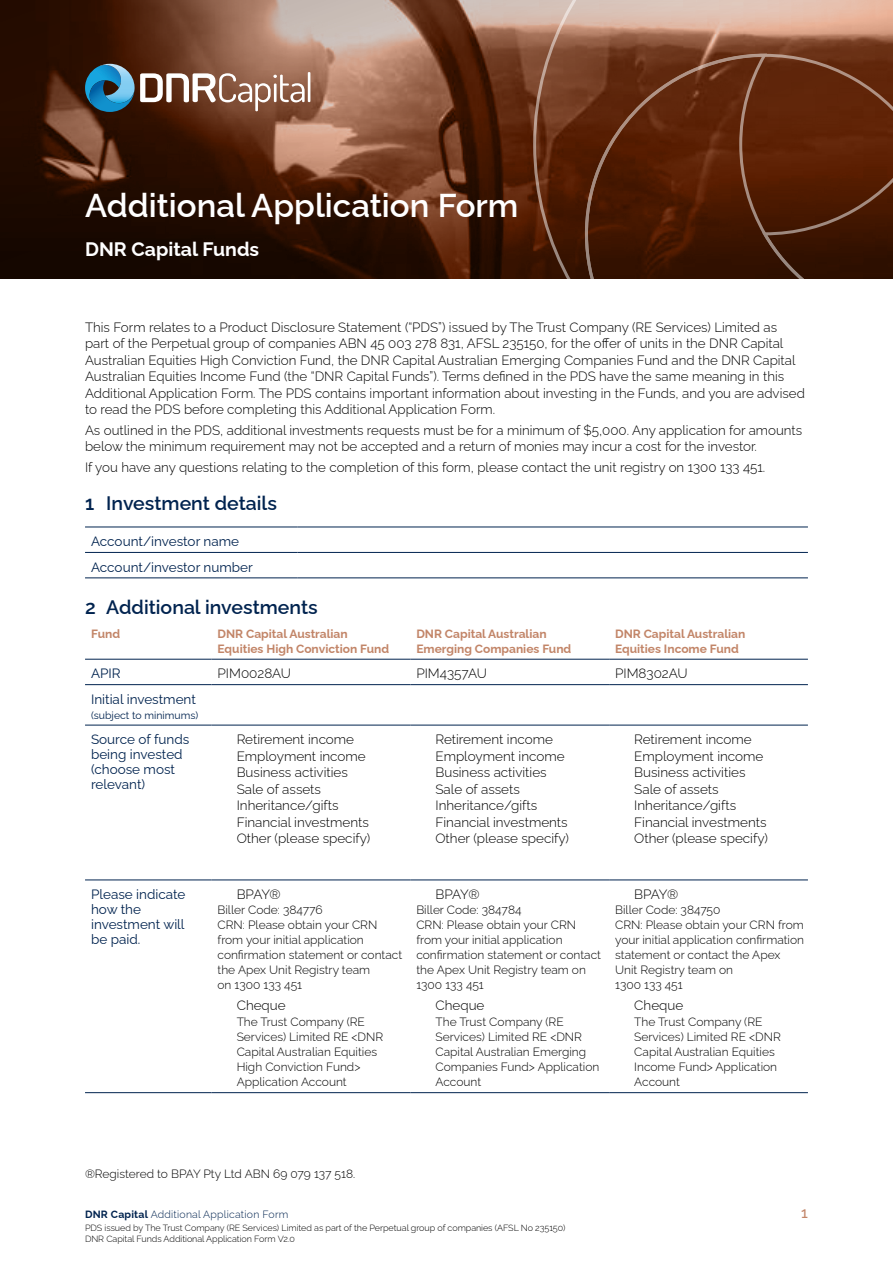
<style>
.page{position:relative;width:893px;height:1263px;background:#fff}
.page>*{position:absolute;margin:0;border:0;box-sizing:border-box;transform-origin:0 0}
.t1{font:600 33px "Raleway";color:#fff}
.t2{font:600 19.5px "Raleway";color:#00234f}
.t3{font:700 19.5px "Raleway";color:#fff}
.t4{font:500 15px "Raleway";color:#c28568}
.t5{font:300 13.5px/16.5px "Raleway";color:#000}
.t6{font:13.5px/15px "Raleway";color:#00234f}
.t7{font:300 12px/15px "Raleway";color:#000}
.t8{font:700 12px/14.4px "Raleway";color:#c28568}
.t9{font:300 10.5px "Raleway";letter-spacing:.02em;color:#00234f}
.t10{font:10.5px "Raleway";color:#00234f}
.t11{font:300 9px/10.8px "Raleway";letter-spacing:-.005em;color:#000}
.s1{font-weight:700}
</style>
<div class="page">
<svg style="left:0;top:0;width:532px;height:278px;background:#563221"></svg>
<svg style="left:532px;top:0;width:26px;height:278px;background:#774832"></svg>
<svg style="left:558px;top:0;width:335px;height:278px;background:#693820"></svg>
<hr style="left:85px;top:552px;width:213px;height:1px;background:#00234f">
<hr style="left:298px;top:552px;width:510px;height:1px;background:#00234f">
<hr style="left:85px;top:578px;width:213px;height:1px;background:#00234f">
<hr style="left:298px;top:578px;width:510px;height:1px;background:#00234f">
<hr style="left:85px;top:527px;width:213px;height:1px;background:#00234f">
<hr style="left:298px;top:527px;width:510px;height:1px;background:#00234f">
<hr style="left:85px;top:684px;width:127px;height:1px;background:#00234f">
<hr style="left:212px;top:684px;width:198px;height:1px;background:#00234f">
<hr style="left:410px;top:684px;width:199px;height:1px;background:#00234f">
<hr style="left:609px;top:684px;width:199px;height:1px;background:#00234f">
<hr style="left:85px;top:725px;width:127px;height:1px;background:#00234f">
<hr style="left:212px;top:725px;width:198px;height:1px;background:#00234f">
<hr style="left:410px;top:725px;width:199px;height:1px;background:#00234f">
<hr style="left:609px;top:725px;width:199px;height:1px;background:#00234f">
<hr style="left:85px;top:659px;width:127px;height:1px;background:#00234f">
<hr style="left:85px;top:880px;width:127px;height:1px;background:#00234f">
<hr style="left:85px;top:1092px;width:127px;height:1px;background:#00234f">
<hr style="left:212px;top:659px;width:198px;height:1px;background:#00234f">
<hr style="left:212px;top:880px;width:198px;height:1px;background:#00234f">
<hr style="left:212px;top:1092px;width:198px;height:1px;background:#00234f">
<hr style="left:410px;top:659px;width:199px;height:1px;background:#00234f">
<hr style="left:410px;top:880px;width:199px;height:1px;background:#00234f">
<hr style="left:410px;top:1092px;width:199px;height:1px;background:#00234f">
<hr style="left:609px;top:659px;width:199px;height:1px;background:#00234f">
<hr style="left:609px;top:880px;width:199px;height:1px;background:#00234f">
<hr style="left:609px;top:1092px;width:199px;height:1px;background:#00234f">
<hr style="left:308px;top:72px;width:2px;height:30px;background:#fff">
<svg style="left:85px;top:63px;width:220px;height:49px;background:#7f7069"></svg>
<h1 class="t1" style="left:85px;top:179px;width:435px">Additional Application Form</h1>
<h2 class="t3" style="left:85px;top:234px;width:176px">DNR Capital Funds</h2>
<p class="t5" style="left:85px;top:317px;width:721px">This Form relates to a Product Disclosure Statement (“PDS”) issued by The Trust Company (RE Services) Limited as<br>part of the Perpetual group of companies ABN 45 003 278 831, AFSL 235150, for the offer of units in the DNR Capital Australian Equities High Conviction Fund, the DNR Capital Australian Emerging Companies Fund and the DNR Capital Australian Equities Income Fund (the “DNR Capital Funds”). Terms defined in the PDS have the same meaning in this Additional Application Form. The PDS contains important information about investing in the Funds, and you are advised to read the PDS before completing this Additional Application Form.</p>
<p class="t5" style="left:85px;top:420px;width:719px">As outlined in the PDS, additional investments requests must be for a minimum of $5,000. Any application for amounts below the minimum requirement may not be accepted and a return of monies may incur a cost for the investor.</p>
<p class="t5" style="left:85px;top:458px;width:682px">If you have any questions relating to the completion of this form, please contact the unit registry on 1300 133 451.</p>
<h2 class="t2" style="left:85px;top:488px;width:194px">1 Investment details</h2>
<p class="t6" style="left:91px;top:527px;width:163px;line-height:25.5px">Account/investor name<br>Account/investor number</p>
<h2 class="t2" style="left:85px;top:592px;width:234px">2 Additional investments</h2>
<p class="t8" style="left:91px;top:626px;width:31px">Fund</p>
<p class="t8" style="left:218px;top:626px;width:173px">DNR Capital Australian<br>Equities High Conviction Fund</p>
<p class="t8" style="left:416px;top:626px;width:157px">DNR Capital Australian<br>Emerging Companies Fund</p>
<p class="t8" style="left:615px;top:626px;width:132px">DNR Capital Australian<br>Equities Income Fund</p>
<p class="t6" style="left:91px;top:664px;width:31px">APIR</p>
<p class="t5" style="left:218px;top:664px;width:75px">PIM0028AU</p>
<p class="t5" style="left:416px;top:664px;width:72px">PIM4357AU</p>
<p class="t5" style="left:615px;top:664px;width:74px">PIM8302AU</p>
<p class="t6" style="left:91px;top:690px;width:106px">Initial investment</p>
<p class="t10" style="left:91px;top:707px;width:109px">(subject to minimums)</p>
<p class="t6" style="left:91px;top:730px;width:100px">Source of funds being invested (choose most relevant)</p>
<p class="t5" style="left:237px;top:730px;width:135px">Retirement income<br>Employment income<br>Business activities<br>Sale of assets<br>Inheritance/gifts<br>Financial investments<br>Other (please specify)</p>
<p class="t5" style="left:435px;top:730px;width:135px">Retirement income<br>Employment income<br>Business activities<br>Sale of assets<br>Inheritance/gifts<br>Financial investments<br>Other (please specify)</p>
<p class="t5" style="left:634px;top:730px;width:135px">Retirement income<br>Employment income<br>Business activities<br>Sale of assets<br>Inheritance/gifts<br>Financial investments<br>Other (please specify)</p>
<p class="t6" style="left:91px;top:885px;width:96px">Please indicate how the investment will be paid.</p>
<p class="t5" style="left:237px;top:884px;width:46px">BPAY®</p>
<p class="t7" style="left:218px;top:901px;width:186px">Biller Code: 384776<br>CRN: Please obtain your CRN from your initial application confirmation statement or contact the Apex Unit Registry team<br>on 1300 133 451</p>
<p class="t5" style="left:237px;top:995px;width:51px">Cheque</p>
<p class="t7" style="left:237px;top:1013px;width:148px">The Trust Company (RE<br>Services) Limited RE &lt;DNR<br>Capital Australian Equities<br>High Conviction Fund&gt;<br>Application Account</p>
<p class="t5" style="left:435px;top:884px;width:46px">BPAY®</p>
<p class="t7" style="left:416px;top:901px;width:186px">Biller Code: 384784<br>CRN: Please obtain your CRN from your initial application confirmation statement or contact the Apex Unit Registry team on<br>1300 133 451</p>
<p class="t5" style="left:435px;top:995px;width:51px">Cheque</p>
<p class="t7" style="left:435px;top:1013px;width:165px">The Trust Company (RE<br>Services) Limited RE &lt;DNR<br>Capital Australian Emerging<br>Companies Fund&gt; Application<br>Account</p>
<p class="t5" style="left:634px;top:884px;width:46px">BPAY®</p>
<p class="t7" style="left:615px;top:901px;width:190px">Biller Code: 384750<br>CRN: Please obtain your CRN from your initial application confirmation statement or contact the Apex<br>Unit Registry team on<br>1300 133 451</p>
<p class="t5" style="left:634px;top:995px;width:51px">Cheque</p>
<p class="t7" style="left:634px;top:1013px;width:148px">The Trust Company (RE<br>Services) Limited RE &lt;DNR<br>Capital Australian Equities<br>Income Fund&gt; Application<br>Account</p>
<p class="t7" style="left:85px;top:1165px;width:272px">®Registered to BPAY Pty Ltd ABN 69 079 137 518.</p>
<p class="t9" style="left:85px;top:1206px;width:205px"><span class="s1">DNR Capital</span> Additional Application Form</p>
<p class="t11" style="left:85px;top:1222px;width:482px">PDS issued by The Trust Company (RE Services) Limited as part of the Perpetual group of companies (AFSL No 235150)<br>DNR Capital Funds Additional Application Form V2.0</p>
<p class="t4" style="left:801px;top:1201px;width:8px">1</p>
</div>
